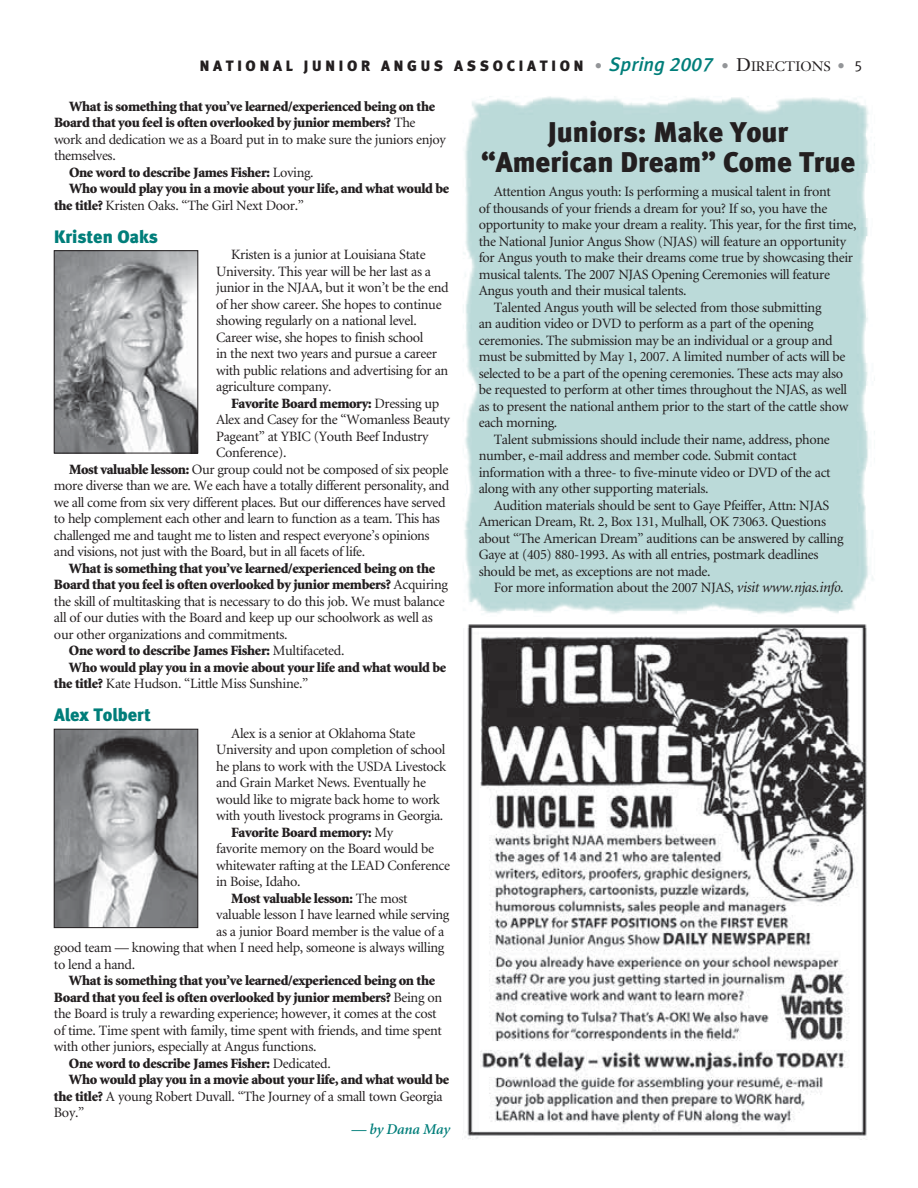
<style>
.page{position:relative;width:918px;height:1188px;background:#fff}
.page>*{position:absolute;margin:0;border:0;box-sizing:border-box;transform-origin:0 0}
.t1{font:28.5px/30px "Meta Black LF";color:#231f20;text-align:center}
.t2{font:18px "Meta Black LF";color:#007e7a}
.t3{font:900 15px "Meta";letter-spacing:.25em;color:#231f20}
.t4{font:italic 600 15px "Minion";letter-spacing:-.01em;color:#007e7a}
.t5{font:14.25px/16.5px "Minion";letter-spacing:-.025em;color:#231f20}
.t6{font:900 14.25px "Minion";letter-spacing:-.025em;color:#231f20}
.s1{font-family:"Meta Medium LF";font-weight:400;color:#939598}
.s2{font-family:"Meta Medium LF";font-weight:400;font-style:italic;font-size:19.5px;color:#007e7a}
.s3{font-family:"Janson Text";font-weight:400;font-size:18px}
.s4{font-family:"Janson Text";font-weight:400;font-size:13.5px}
.s5{font-family:"Meta Normal LF";font-weight:400}
.s6{font-weight:400}
.s7{font-weight:900}
.s8{font-style:italic;font-size:15px}
</style>
<div class="page">
<img style="left:465px;top:628px;width:402px;height:512px">
<img style="left:56px;top:731px;width:140px;height:195px">
<div style="left:54px;top:729px;width:144px;height:199px;border:1px solid #231f20"></div>
<img style="left:56px;top:252px;width:140px;height:199px">
<div style="left:54px;top:250px;width:144px;height:203px;border:1px solid #231f20"></div>
<img style="left:463px;top:96px;width:412px;height:532px">
<p class="t3" style="left:200px;top:60px;width:664px">NATIONAL JUNIOR ANGUS ASSOCIATION <span class="s1">•</span> <span class="s2">Spring 2007</span> <span class="s1">•</span> <span class="s3">D</span><span class="s4">IRECTIONS</span> <span class="s1">•</span> <span class="s5">5</span></p>
<p class="t6" style="left:69px;top:101px;width:368px">What is something that you’ve learned/experienced being on the</p>
<p class="t6" style="left:54px;top:117px;width:363px">Board that you feel is often overlooked by junior members? <span class="s6">The</span></p>
<p class="t5" style="left:54px;top:132px;width:393px">work and dedication we as a Board put in to make sure the juniors enjoy</p>
<p class="t5" style="left:54px;top:149px;width:63px">themselves.</p>
<p class="t6" style="left:69px;top:167px;width:246px">One word to describe James Fisher: <span class="s6">Loving.</span></p>
<p class="t6" style="left:69px;top:183px;width:382px">Who would play you in a movie about your life, and what would be</p>
<p class="t5" style="left:54px;top:198px;width:251px"><span class="s7">the title?</span> Kristen Oaks. “The Girl Next Door.”</p>
<p class="t2" style="left:54px;top:230px;width:106px">Kristen Oaks</p>
<p class="t5" style="left:216px;top:248px;width:234px;text-indent:15px">Kristen is a junior at Louisiana State University. This year will be her last as a junior in the NJAA, but it won’t be the end of her show career. She hopes to continue showing regularly on a national level.<br>Career wise, she hopes to finish school<br>in the next two years and pursue a career with public relations and advertising for an agriculture company.</p>
<p class="t6" style="left:231px;top:398px;width:210px">Favorite Board memory: <span class="s6">Dressing up</span></p>
<p class="t5" style="left:216px;top:413px;width:235px">Alex and Casey for the “Womanless Beauty</p>
<p class="t5" style="left:216px;top:429px;width:214px">Pageant” at YBIC (Youth Beef Industry</p>
<p class="t5" style="left:216px;top:446px;width:72px">Conference).</p>
<p class="t5" style="left:69px;top:462px;width:381px"><span class="s7">Most valuable lesson:</span> Our group could not be composed of six people</p>
<p class="t5" style="left:54px;top:479px;width:397px">more diverse than we are. We each have a totally different personality, and</p>
<p class="t5" style="left:54px;top:495px;width:393px">we all come from six very different places. But our differences have served</p>
<p class="t5" style="left:54px;top:512px;width:388px">to help complement each other and learn to function as a team. This has</p>
<p class="t5" style="left:54px;top:528px;width:377px">challenged me and taught me to listen and respect everyone’s opinions</p>
<p class="t5" style="left:54px;top:545px;width:313px">and visions, not just with the Board, but in all facets of life.</p>
<p class="t6" style="left:69px;top:563px;width:368px">What is something that you’ve learned/experienced being on the</p>
<p class="t6" style="left:54px;top:579px;width:395px">Board that you feel is often overlooked by junior members? <span class="s6">Acquiring</span></p>
<p class="t5" style="left:54px;top:594px;width:392px">the skill of multitasking that is necessary to do this job. We must balance</p>
<p class="t5" style="left:54px;top:611px;width:380px">all of our duties with the Board and keep up our schoolwork as well as</p>
<p class="t5" style="left:54px;top:627px;width:235px">our other organizations and commitments.</p>
<p class="t6" style="left:69px;top:645px;width:277px">One word to describe James Fisher: <span class="s6">Multifaceted.</span></p>
<p class="t6" style="left:69px;top:662px;width:379px">Who would play you in a movie about your life and what would be</p>
<p class="t5" style="left:54px;top:677px;width:256px"><span class="s7">the title?</span> Kate Hudson. “Little Miss Sunshine.”</p>
<p class="t2" style="left:54px;top:708px;width:98px">Alex Tolbert</p>
<p class="t5" style="left:231px;top:726px;width:186px">Alex is a senior at Oklahoma State</p>
<p class="t5" style="left:216px;top:743px;width:231px">University and upon completion of school</p>
<p class="t5" style="left:216px;top:759px;width:231px">he plans to work with the USDA Livestock</p>
<p class="t5" style="left:216px;top:776px;width:211px">and Grain Market News. Eventually he</p>
<p class="t5" style="left:216px;top:792px;width:225px">would like to migrate back home to work</p>
<p class="t5" style="left:216px;top:809px;width:229px">with youth livestock programs in Georgia.</p>
<p class="t6" style="left:231px;top:827px;width:163px">Favorite Board memory: <span class="s6">My</span></p>
<p class="t5" style="left:216px;top:842px;width:219px">favorite memory on the Board would be</p>
<p class="t5" style="left:216px;top:858px;width:235px">whitewater rafting at the LEAD Conference</p>
<p class="t5" style="left:216px;top:875px;width:86px">in Boise, Idaho.</p>
<p class="t6" style="left:231px;top:893px;width:178px">Most valuable lesson: <span class="s6">The most</span></p>
<p class="t5" style="left:216px;top:908px;width:235px">valuable lesson I have learned while serving</p>
<p class="t5" style="left:216px;top:924px;width:230px">as a junior Board member is the value of a</p>
<p class="t5" style="left:54px;top:941px;width:392px">good team — knowing that when I need help, someone is always willing</p>
<p class="t5" style="left:54px;top:957px;width:83px">to lend a hand.</p>
<p class="t6" style="left:69px;top:975px;width:368px">What is something that you’ve learned/experienced being on the</p>
<p class="t6" style="left:54px;top:992px;width:390px">Board that you feel is often overlooked by junior members? <span class="s6">Being on</span></p>
<p class="t5" style="left:54px;top:1007px;width:384px">the Board is truly a rewarding experience; however, it comes at the cost</p>
<p class="t5" style="left:54px;top:1023px;width:389px">of time. Time spent with family, time spent with friends, and time spent</p>
<p class="t5" style="left:54px;top:1040px;width:264px">with other juniors, especially at Angus functions.</p>
<p class="t6" style="left:69px;top:1058px;width:263px">One word to describe James Fisher: <span class="s6">Dedicated.</span></p>
<p class="t6" style="left:69px;top:1074px;width:382px">Who would play you in a movie about your life, and what would be</p>
<p class="t5" style="left:54px;top:1089px;width:390px"><span class="s7">the title?</span> A young Robert Duvall. “The Journey of a small town Georgia</p>
<p class="t5" style="left:54px;top:1106px;width:32px">Boy.”</p>
<p class="t4" style="left:351px;top:1123px;width:100px">— by Dana May</p>
<h1 class="t1" style="left:481px;top:119px;width:376px">Juniors: Make Your “American Dream” Come True</h1>
<p class="t5" style="left:494px;top:185px;width:339px">Attention Angus youth: Is performing a musical talent in front</p>
<p class="t5" style="left:479px;top:201px;width:350px">of thousands of your friends a dream for you? If so, you have the</p>
<p class="t5" style="left:479px;top:218px;width:379px">opportunity to make your dream a reality. This year, for the first time,</p>
<p class="t5" style="left:479px;top:234px;width:369px">the National Junior Angus Show (NJAS) will feature an opportunity</p>
<p class="t5" style="left:479px;top:251px;width:376px">for Angus youth to make their dreams come true by showcasing their</p>
<p class="t5" style="left:479px;top:267px;width:353px">musical talents. The 2007 NJAS Opening Ceremonies will feature</p>
<p class="t5" style="left:479px;top:284px;width:209px">Angus youth and their musical talents.</p>
<p class="t5" style="left:494px;top:300px;width:329px">Talented Angus youth will be selected from those submitting</p>
<p class="t5" style="left:479px;top:317px;width:337px">an audition video or DVD to perform as a part of the opening</p>
<p class="t5" style="left:479px;top:333px;width:355px">ceremonies. The submission may be an individual or a group and</p>
<p class="t5" style="left:479px;top:350px;width:368px">must be submitted by May 1, 2007. A limited number of acts will be</p>
<p class="t5" style="left:479px;top:366px;width:366px">selected to be a part of the opening ceremonies. These acts may also</p>
<p class="t5" style="left:479px;top:383px;width:370px">be requested to perform at other times throughout the NJAS, as well</p>
<p class="t5" style="left:479px;top:399px;width:371px">as to present the national anthem prior to the start of the cattle show</p>
<p class="t5" style="left:479px;top:416px;width:80px">each morning.</p>
<p class="t5" style="left:494px;top:432px;width:338px">Talent submissions should include their name, address, phone</p>
<p class="t5" style="left:479px;top:449px;width:320px">number, e-mail address and member code. Submit contact</p>
<p class="t5" style="left:479px;top:465px;width:353px">information with a three- to five-minute video or DVD of the act</p>
<p class="t5" style="left:479px;top:482px;width:231px">along with any other supporting materials.</p>
<p class="t5" style="left:494px;top:498px;width:337px">Audition materials should be sent to Gaye Pfeiffer, Attn: NJAS</p>
<p class="t5" style="left:479px;top:515px;width:349px">American Dream, Rt. 2, Box 131, Mulhall, OK 73063. Questions</p>
<p class="t5" style="left:479px;top:531px;width:366px">about “The American Dream” auditions can be answered by calling</p>
<p class="t5" style="left:479px;top:548px;width:341px">Gaye at (405) 880-1993. As with all entries, postmark deadlines</p>
<p class="t5" style="left:479px;top:564px;width:233px">should be met, as exceptions are not made.</p>
<p class="t5" style="left:494px;top:581px;width:352px">For more information about the 2007 NJAS, <span class="s8">visit www.njas.info.</span></p>
</div>
